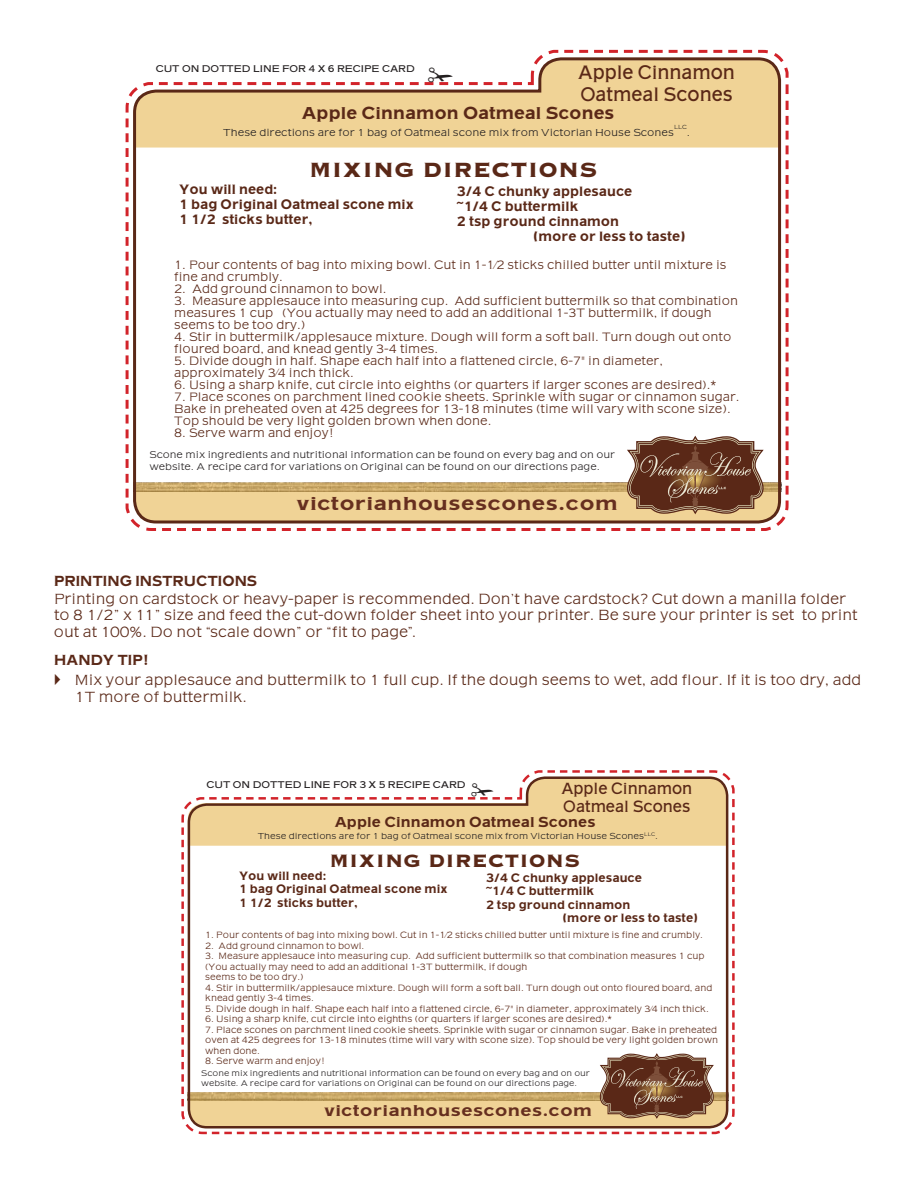
<style>
.page{position:relative;width:918px;height:1188px;background:#fff}
.page>*{position:absolute;margin:0;border:0;box-sizing:border-box;transform-origin:0 0}
.t1{font:27px "Copperplate Thirty Three BC";letter-spacing:.01em;color:#5a2817}
.t2{font:23.4px "Copperplate Thirty Three BC";letter-spacing:.01em;color:#5a2817}
.t3{font:20.25px/21.5px "American Gothic Mdm";color:#5a2817;scale:.88 1}
.t4{font:19.5px "American Gothic Bld";letter-spacing:.02em;color:#662f1f;scale:1.14 1}
.t5{font:18px "American Gothic Bld";color:#5a2817}
.t6{font:16.95px/17.9px "American Gothic Mdm";color:#5a2817;scale:.88 1}
.t7{font:16.35px "American Gothic Bld";letter-spacing:.02em;color:#662f1f;scale:1.14 1}
.t8{font:15.3px/16.5px "American Gothic Lgt";color:#5a2817;scale:.95 1}
.t9{font:15.3px "American Gothic Bld";color:#5a2817;scale:.95 1}
.t10{font:15px "American Gothic Bld";color:#5a2817}
.t11{font:14.25px/15px "American Gothic Bld";color:#5a2817;scale:.95 1}
.t12{font:12.6px/12px "American Gothic Lgt";color:#5a2817;scale:.95 1}
.t13{font:12.6px/13.5px "American Gothic Bld";color:#5a2817;scale:.95 1}
.t14{font:10.5px "American Gothic Lgt";color:#231f20}
.t15{font:10.2px/12.1px "American Gothic Lgt";color:#231f20}
.t16{font:10.2px "American Gothic Mdm";color:#231f20}
.t17{font:9.45px/10.5px "American Gothic Lgt";color:#5a2817;scale:.95 1}
.t18{font:9px "American Gothic Lgt";color:#231f20}
.t19{font:8.4px/10.2px "American Gothic Lgt";color:#231f20}
.t20{font:6.15px "American Gothic Lgt";color:#231f20}
</style>
<div class="page">
<svg style="left:132px;top:56px;width:651px;height:57px"></svg>
<svg style="left:126px;top:113px;width:663px;height:418px"></svg>
<svg style="left:156px;top:67px;width:366px;height:18px"></svg>
<svg style="left:181px;top:770px;width:554px;height:365px"></svg>
<p class="t16" style="left:156px;top:62px;width:261px">CUT ON DOTTED LINE FOR 4 X 6 RECIPE CARD</p>
<h3 class="t3" style="left:578px;top:64px;width:180px">Apple Cinnamon<br>Oatmeal Scones</h3>
<h3 class="t5" style="left:302px;top:100px;width:315px">Apple Cinnamon Oatmeal Scones</h3>
<p class="t14" style="left:223px;top:125px;width:452px">These directions are for 1 bag of Oatmeal scone mix from Victorian House Scones</p>
<p class="t20" style="left:674px;top:123px;width:14px">LLC</p>
<p class="t14" style="left:687px;top:125px;width:5px">.</p>
<h1 class="t1" style="left:309px;top:157px;width:290px">MIXING DIRECTIONS</h1>
<p class="t11" style="left:179px;top:183px;width:248px">You will need:<br>1 bag Original Oatmeal scone mix<br>1 1/2 sticks butter,</p>
<p class="t11" style="left:457px;top:185px;width:186px">3/4 C chunky applesauce</p>
<p class="t11" style="left:457px;top:200px;width:129px">~1/4 C buttermilk</p>
<p class="t11" style="left:457px;top:215px;width:172px">2 tsp ground cinnamon</p>
<p class="t11" style="left:533px;top:230px;width:161px">(more or less to taste)</p>
<p class="t12" style="left:174px;top:260px;width:583px">1. Pour contents of bag into mixing bowl. Cut in 1-1⁄2 sticks chilled butter until mixture is fine and crumbly.</p>
<p class="t12" style="left:174px;top:284px;width:225px">2. Add ground cinnamon to bowl.</p>
<p class="t12" style="left:174px;top:296px;width:595px">3. Measure applesauce into measuring cup. Add sufficient buttermilk so that combination measures 1 cup (You actually may need to add an additional 1-3T buttermilk, if dough seems to be too dry.)</p>
<p class="t12" style="left:174px;top:332px;width:588px">4. Stir in buttermilk/applesauce mixture. Dough will form a soft ball. Turn dough out onto floured board, and knead gently 3-4 times.</p>
<p class="t12" style="left:174px;top:356px;width:516px">5. Divide dough in half. Shape each half into a flattened circle, 6-7" in diameter, approximately 3⁄4 inch thick.</p>
<p class="t12" style="left:174px;top:380px;width:572px">6. Using a sharp knife, cut circle into eighths (or quarters if larger scones are desired).*</p>
<p class="t12" style="left:174px;top:392px;width:597px">7. Place scones on parchment lined cookie sheets. Sprinkle with sugar or cinnamon sugar.<br>Bake in preheated oven at 425 degrees for 13-18 minutes (time will vary with scone size).<br>Top should be very light golden brown when done.</p>
<p class="t12" style="left:174px;top:428px;width:169px">8. Serve warm and enjoy!</p>
<p class="t15" style="left:149px;top:449px;width:467px">Scone mix ingredients and nutritional information can be found on every bag and on our website. A recipe card for variations on Original can be found on our directions page.</p>
<p class="t9" style="left:54px;top:571px;width:215px">PRINTING INSTRUCTIONS</p>
<h3 class="t4" style="left:296px;top:491px;width:283px">victorianhousescones.com</h3>
<p class="t8" style="left:54px;top:592px;width:847px">Printing on cardstock or heavy-paper is recommended. Don’t have cardstock? Cut down a manilla folder to 8 1/2” x 11” size and feed the cut-down folder sheet into your printer. Be sure your printer is set to print out at 100%. Do not “scale down” or “fit to page”.</p>
<p class="t8" style="left:75px;top:672px;width:829px;line-height:17.4px">Mix your applesauce and buttermilk to 1 full cup. If the dough seems to wet, add flour. If it is too dry, add<br>1T more of buttermilk.</p>
<p class="t9" style="left:54px;top:650px;width:101px">HANDY TIP!</p>
<p class="t16" style="left:207px;top:778px;width:261px">CUT ON DOTTED LINE FOR 3 X 5 RECIPE CARD</p>
<h3 class="t6" style="left:561px;top:781px;width:150px">Apple Cinnamon<br>Oatmeal Scones</h3>
<p class="t10" style="left:334px;top:812px;width:263px">Apple Cinnamon Oatmeal Scones</p>
<p class="t18" style="left:258px;top:830px;width:402px">These directions are for 1 bag of Oatmeal scone mix from Victorian House Scones<sup>LLC</sup>.</p>
<h2 class="t2" style="left:330px;top:849px;width:252px">MIXING DIRECTIONS</h2>
<p class="t13" style="left:239px;top:870px;width:221px">You will need:<br>1 bag Original Oatmeal scone mix<br>1 1/2 sticks butter,</p>
<p class="t13" style="left:486px;top:872px;width:166px">3/4 C chunky applesauce</p>
<p class="t13" style="left:486px;top:885px;width:115px">~1/4 C buttermilk</p>
<p class="t13" style="left:486px;top:899px;width:153px">2 tsp ground cinnamon</p>
<p class="t13" style="left:563px;top:912px;width:144px">(more or less to taste)</p>
<p class="t17" style="left:205px;top:931px;width:526px">1. Pour contents of bag into mixing bowl. Cut in 1-1⁄2 sticks chilled butter until mixture is fine and crumbly.</p>
<p class="t17" style="left:205px;top:941px;width:169px">2. Add ground cinnamon to bowl.</p>
<p class="t17" style="left:205px;top:952px;width:527px">3. Measure applesauce into measuring cup. Add sufficient buttermilk so that combination measures 1 cup (You actually may need to add an additional 1-3T buttermilk, if dough<br>seems to be too dry.)</p>
<p class="t17" style="left:205px;top:983px;width:535px">4. Stir in buttermilk/applesauce mixture. Dough will form a soft ball. Turn dough out onto floured board, and knead gently 3-4 times.</p>
<p class="t17" style="left:205px;top:1004px;width:532px">5. Divide dough in half. Shape each half into a flattened circle, 6-7" in diameter, approximately 3⁄4 inch thick.</p>
<p class="t17" style="left:205px;top:1014px;width:430px">6. Using a sharp knife, cut circle into eighths (or quarters if larger scones are desired).*</p>
<p class="t17" style="left:205px;top:1025px;width:541px;text-align:justify">7. Place scones on parchment lined cookie sheets. Sprinkle with sugar or cinnamon sugar. Bake in preheated oven at 425 degrees for 13-18 minutes (time will vary with scone size). Top should be very light golden brown when done.</p>
<p class="t17" style="left:205px;top:1056px;width:127px">8. Serve warm and enjoy!</p>
<p class="t19" style="left:201px;top:1069px;width:390px">Scone mix ingredients and nutritional information can be found on every bag and on our website. A recipe card for variations on Original can be found on our directions page.</p>
<p class="t7" style="left:324px;top:1099px;width:237px">victorianhousescones.com</p>
</div>
